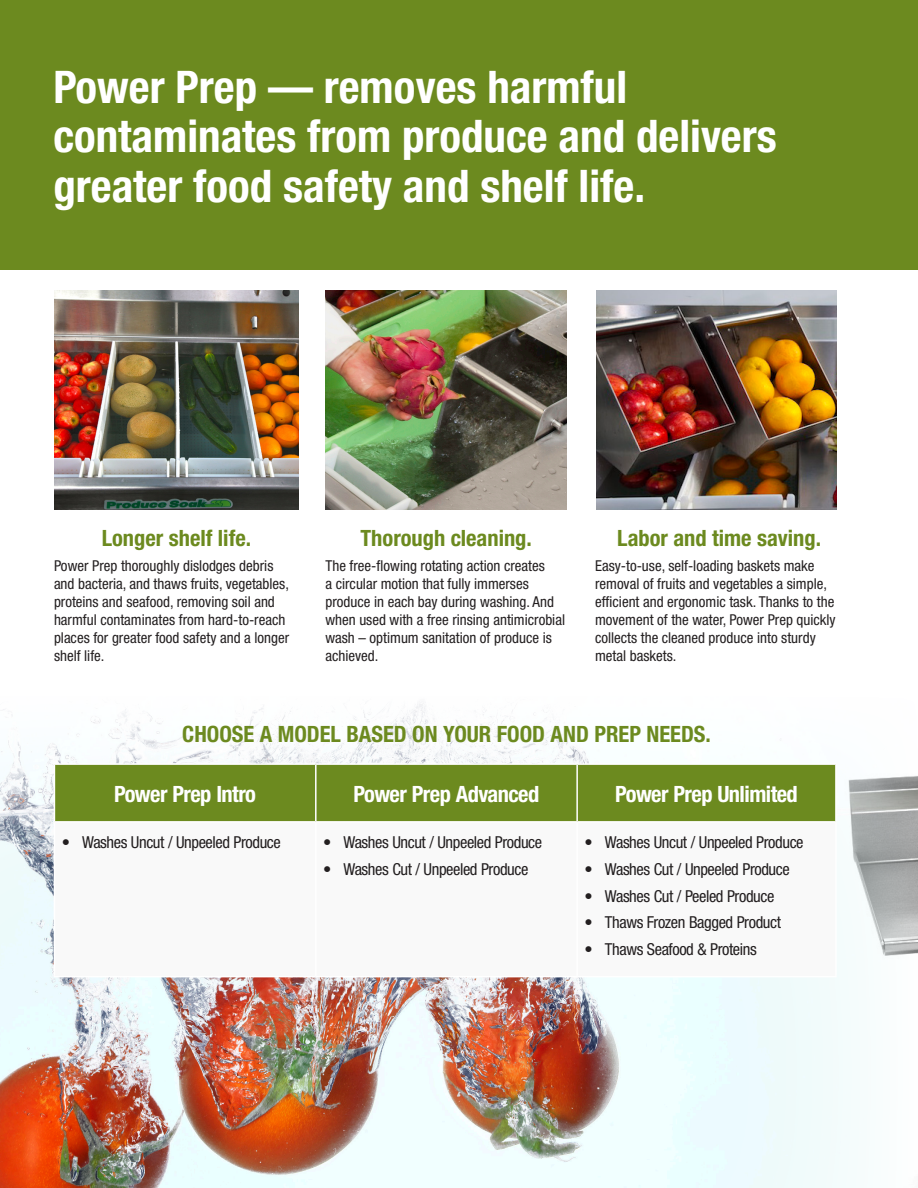
<style>
.page{position:relative;width:918px;height:1188px;background:#fff}
.page>*{position:absolute;margin:0;border:0;box-sizing:border-box;transform-origin:0 0}
.t1{font:700 condensed 45px/49.5px "Helvetica Neue";color:#fff}
.t2{font:700 condensed 22.5px "Helvetica Neue";color:#6c8a1f}
.t3{font:700 condensed 22.5px "Helvetica Neue";letter-spacing:-.025em;color:#fff}
.t4{font:condensed 16.5px "Helvetica Neue";letter-spacing:-.025em;color:#231f20}
.t5{font:condensed 15px/18px "Helvetica Neue";color:#231f20}
</style>
<div class="page">
<img style="left:0;top:704px;width:918px;height:484px">
<div style="left:0;top:0;width:918px;height:270px;background:#6c8a1f"></div>
<div style="left:55px;top:765px;width:780px;height:56px;background:#6c8a1f"></div>
<svg style="left:55px;top:823px;width:780px;height:153px"></svg>
<hr style="left:54px;top:763px;width:262px;height:2px;background:#fff">
<hr style="left:54px;top:765px;width:1px;height:56px;background:#fff">
<hr style="left:316px;top:763px;width:261px;height:2px;background:#fff">
<hr style="left:315px;top:765px;width:2px;height:56px;background:#fff">
<hr style="left:577px;top:763px;width:260px;height:2px;background:#fff">
<hr style="left:576px;top:765px;width:2px;height:56px;background:#fff">
<hr style="left:835px;top:765px;width:2px;height:56px;background:#fff">
<hr style="left:54px;top:821px;width:262px;height:2px;background:#fff">
<hr style="left:54px;top:823px;width:1px;height:153px;background:#fff">
<hr style="left:316px;top:821px;width:261px;height:2px;background:#fff">
<hr style="left:315px;top:823px;width:2px;height:153px;background:#fff">
<hr style="left:577px;top:821px;width:260px;height:2px;background:#fff">
<hr style="left:576px;top:823px;width:2px;height:153px;background:#fff">
<hr style="left:835px;top:823px;width:2px;height:153px;background:#fff">
<hr style="left:54px;top:976px;width:262px;height:1px;background:#fff">
<hr style="left:316px;top:976px;width:261px;height:1px;background:#fff">
<hr style="left:577px;top:976px;width:260px;height:1px;background:#fff">
<img style="left:326px;top:291px;width:241px;height:218px">
<img style="left:54px;top:291px;width:245px;height:218px">
<img style="left:596px;top:291px;width:241px;height:219px">
<p class="t1" style="left:53px;top:62px;width:725px">Power Prep — removes harmful contaminates from produce and delivers greater food safety and shelf life.</p>
<p class="t2" style="left:102px;top:525px;width:151px">Longer shelf life.</p>
<p class="t5" style="left:54px;top:557px;width:237px">Power Prep thoroughly dislodges debris and bacteria, and thaws fruits, vegetables, proteins and seafood, removing soil and harmful contaminates from hard-to-reach places for greater food safety and a longer shelf life.</p>
<p class="t2" style="left:361px;top:525px;width:173px">Thorough cleaning.</p>
<p class="t5" style="left:326px;top:557px;width:241px">The free-flowing rotating action creates<br>a circular motion that fully immerses produce in each bay during washing. And when used with a free rinsing antimicrobial wash – optimum sanitation of produce is achieved.</p>
<p class="t2" style="left:617px;top:525px;width:205px">Labor and time saving.</p>
<p class="t5" style="left:595px;top:557px;width:242px">Easy-to-use, self-loading baskets make removal of fruits and vegetables a simple, efficient and ergonomic task. Thanks to the movement of the water, Power Prep quickly collects the cleaned produce into sturdy metal baskets.</p>
<p class="t2" style="left:182px;top:720px;width:530px">CHOOSE A MODEL BASED ON YOUR FOOD AND PREP NEEDS.</p>
<p class="t3" style="left:114px;top:780px;width:143px">Power Prep Intro</p>
<p class="t3" style="left:354px;top:780px;width:187px">Power Prep Advanced</p>
<p class="t3" style="left:615px;top:780px;width:184px">Power Prep Unlimited</p>
<p class="t4" style="left:62px;top:833px;width:220px">• Washes Uncut / Unpeeled Produce</p>
<p class="t4" style="left:323px;top:833px;width:220px">• Washes Uncut / Unpeeled Produce</p>
<p class="t4" style="left:323px;top:860px;width:207px">• Washes Cut / Unpeeled Produce</p>
<p class="t4" style="left:585px;top:833px;width:220px">• Washes Uncut / Unpeeled Produce</p>
<p class="t4" style="left:585px;top:860px;width:207px">• Washes Cut / Unpeeled Produce</p>
<p class="t4" style="left:585px;top:886px;width:191px">• Washes Cut / Peeled Produce</p>
<p class="t4" style="left:585px;top:913px;width:198px">• Thaws Frozen Bagged Product</p>
<p class="t4" style="left:585px;top:940px;width:174px">• Thaws Seafood &amp; Proteins</p>
</div>
